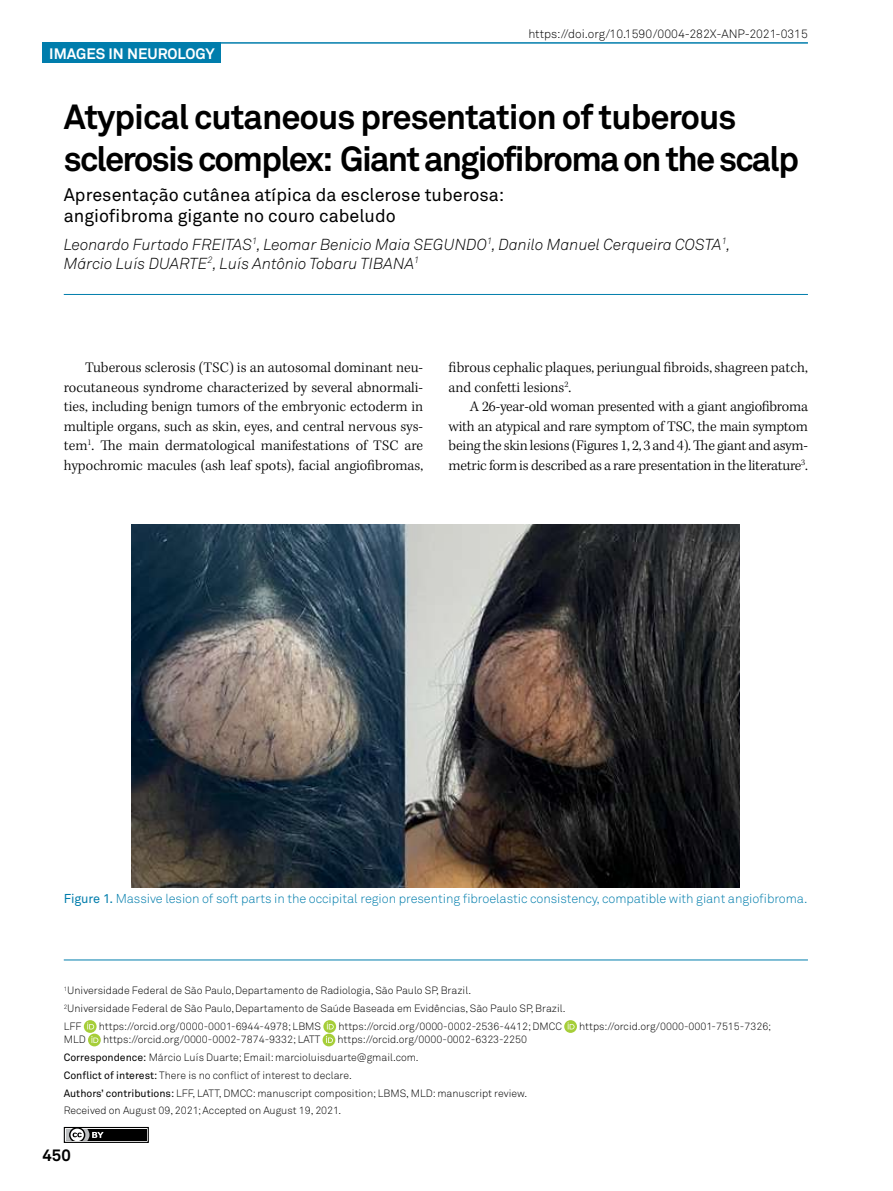
<style>
.page{position:relative;width:893px;height:1191px;background:#fff}
.page>*{position:absolute;margin:0;border:0;box-sizing:border-box;transform-origin:0 0}
.t1{font:700 34.5px/41.4px "Akkurat Pro";letter-spacing:-.05em;color:#000}
.t2{font:18px/21.6px "Akkurat Pro";color:#000}
.t3{font:700 16.5px "Akkurat Pro";color:#000}
.t4{font:italic 15.75px/18.9px "Akkurat Light Pro";color:#000}
.t5{font:300 15px/19.5px "Kepler Std";letter-spacing:-.005em;color:#000;text-align:justify}
.t6{font:700 15px "Akkurat Pro";color:#fff}
.t7{font:12.75px "Akkurat Light Pro";letter-spacing:-.005em;color:#007dac}
.t8{font:12px "Akkurat Light Pro";color:#000}
.t9{font:10.5px/17.7px "Akkurat Light Pro";color:#000}
.s1{font-family:"Akkurat Pro"}
</style>
<div class="page">
<hr style="left:43px;top:42px;width:765px;height:2px;background:#007dac">
<div style="left:43px;top:43px;width:178px;height:20px;background:#007dac"></div>
<hr style="left:64px;top:294px;width:744px;height:1px;background:#007dac">
<hr style="left:64px;top:959px;width:744px;height:1px;background:#007dac">
<svg style="left:84px;top:1020px;width:13px;height:13px"></svg>
<svg style="left:87px;top:1022px;width:7px;height:7px"></svg>
<svg style="left:323px;top:1020px;width:13px;height:13px"></svg>
<svg style="left:327px;top:1022px;width:7px;height:7px"></svg>
<svg style="left:564px;top:1020px;width:13px;height:13px"></svg>
<svg style="left:568px;top:1022px;width:6px;height:7px"></svg>
<svg style="left:88px;top:1033px;width:13px;height:13px"></svg>
<svg style="left:91px;top:1036px;width:7px;height:7px"></svg>
<div style="left:323px;top:1033px;width:12px;height:13px;background:#a6ce39;border-radius:50%"></div>
<svg style="left:326px;top:1036px;width:7px;height:7px"></svg>
<svg style="left:66px;top:1140px;width:81px;height:1px"></svg>
<div style="left:64px;top:1127px;width:85px;height:16px;border:1px solid #000"></div>
<div style="left:66px;top:1129px;width:81px;height:11px;background:#000"></div>
<svg style="left:66px;top:1129px;width:38px;height:11px"></svg>
<img style="left:132px;top:524px;width:608px;height:363px">
<h3 class="t6" style="left:49px;top:44px;width:167px">IMAGES IN NEUROLOGY</h3>
<p class="t8" style="left:528px;top:27px;width:281px">https://doi.org/10.1590/0004-282X-ANP-2021-0315</p>
<h1 class="t1" style="left:64px;top:97px;width:737px">Atypical cutaneous presentation of tuberous sclerosis complex: Giant angiofibroma on the scalp</h1>
<h2 class="t2" style="left:64px;top:184px;width:442px">Apresentação cutânea atípica da esclerose tuberosa: angiofibroma gigante no couro cabeludo</h2>
<h3 class="t4" style="left:64px;top:235px;width:668px">Leonardo Furtado FREITAS<sup>1</sup>, Leomar Benicio Maia SEGUNDO<sup>1</sup>, Danilo Manuel Cerqueira COSTA<sup>1</sup>,<br>Márcio Luís DUARTE<sup>2</sup>, Luís Antônio Tobaru TIBANA<sup>1</sup></h3>
<p class="t5" style="left:64px;top:358px;width:361px;text-indent:21px">Tuberous sclerosis (TSC) is an autosomal dominant neu&shy;rocutaneous syndrome characterized by several abnormali&shy;ties, including benign tumors of the embryonic ectoderm in multiple organs, such as skin, eyes, and central nervous sys&shy;tem<sup>1</sup>. The main dermatological manifestations of TSC are hypochromic macules (ash leaf spots), facial angiofibromas,</p>
<h3 class="t5" style="left:449px;top:358px;width:361px">fibrous cephalic plaques, periungual fibroids, shagreen patch, and confetti lesions<sup>2</sup>.</h3>
<p class="t5" style="left:449px;top:397px;width:361px;text-indent:21px">A 26-year-old woman presented with a giant angiofibroma with an atypical and rare symptom of TSC, the main symptom being the skin lesions (Figures 1, 2, 3 and 4). The giant and asym&shy;metric form is described as a rare presentation in the literature<sup>3</sup>.</p>
<p class="t7" style="left:64px;top:891px;width:745px"><span class="s1">Figure 1.</span> Massive lesion of soft parts in the occipital region presenting fibroelastic consistency, compatible with giant angiofibroma.</p>
<p class="t9" style="left:64px;top:982px;width:503px"><sup>1</sup>Universidade Federal de São Paulo,Departamento de Radiologia, São Paulo SP, Brazil.<br><sup>2</sup>Universidade Federal de São Paulo,Departamento de Saúde Baseada em Evidências, São Paulo SP, Brazil.<br>LFF</p>
<p class="t9" style="left:99px;top:1017px;width:224px">https://orcid.org/0000-0001-6944-4978; LBMS</p>
<p class="t9" style="left:338px;top:1017px;width:225px">https://orcid.org/0000-0002-2536-4412; DMCC</p>
<p class="t9" style="left:579px;top:1017px;width:194px">https://orcid.org/0000-0001-7515-7326;</p>
<p class="t9" style="left:64px;top:1031px;width:465px;text-indent:274px">https://orcid.org/0000-0002-6323-2250<br><span class="s1">Correspondence:</span> Márcio Luís Duarte; Email: marcioluisduarte@gmail.com.<br><span class="s1">Conflict of interest:</span> There is no conflict of interest to declare.<br><span class="s1">Authors’ contributions:</span> LFF, LATT, DMCC: manuscript composition; LBMS, MLD: manuscript review.<br>Received on August 09, 2021; Accepted on August 19, 2021.</p>
<p class="t9" style="left:64px;top:1031px;width:23px">MLD</p>
<p class="t9" style="left:103px;top:1031px;width:219px">https://orcid.org/0000-0002-7874-9332; LATT</p>
<h3 class="t3" style="left:43px;top:1145px;width:30px">450</h3>
</div>
